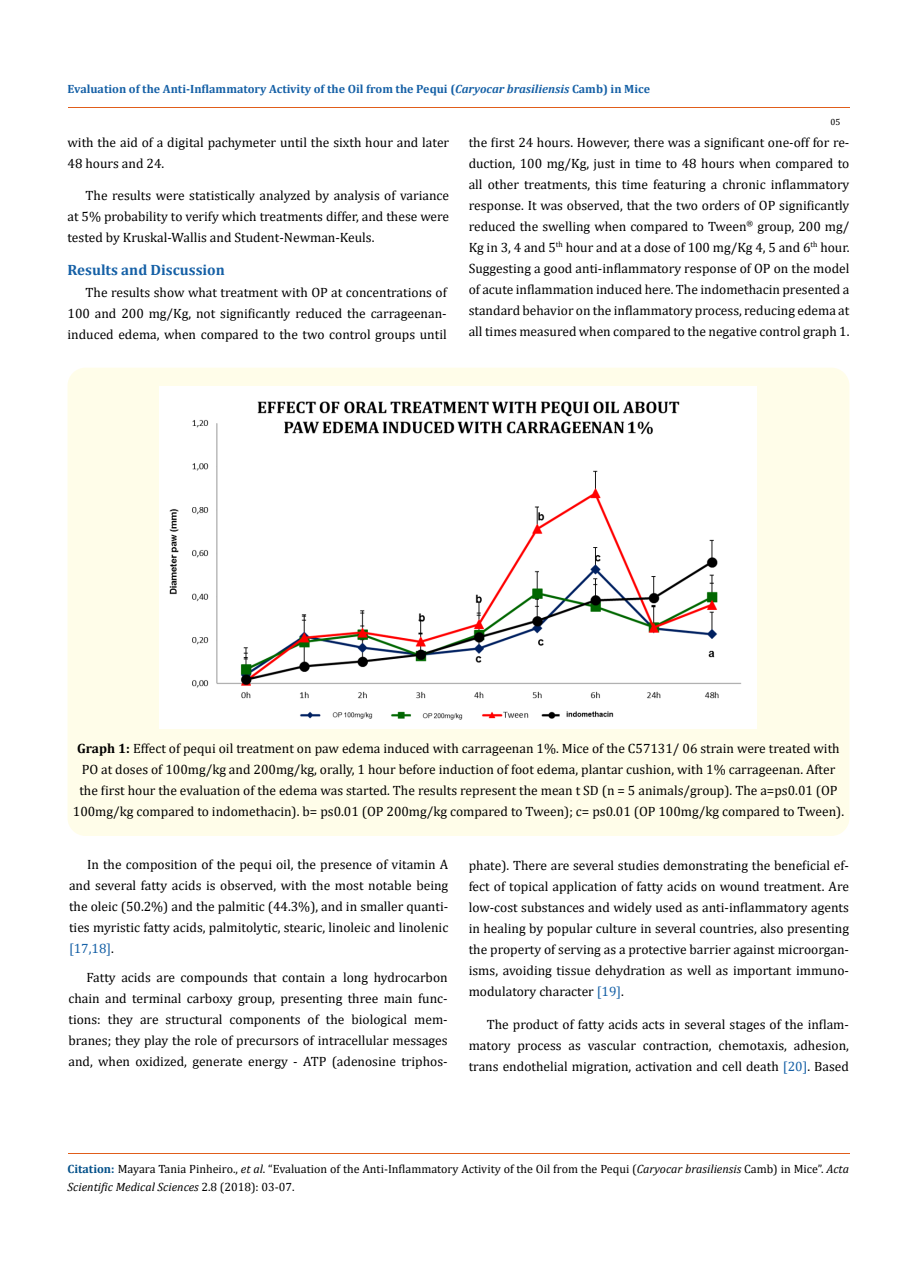
<style>
.page{position:relative;width:917px;height:1262px;background:#fff}
.page>*{position:absolute;margin:0;border:0;box-sizing:border-box;transform-origin:0 0}
.t1{font:700 15px "Cambria";color:#1560a6}
.t2{font:13.5px/21px "Cambria";color:#000;text-align:justify}
.t3{font:12px/18px "Cambria";color:#000}
.t4{font:700 12px "Cambria";color:#1560a6}
.t5{font:9px "Cambria";color:#000}
.s1{font-style:italic}
.s2{font-weight:700}
.s3{color:#1560a6}
.s4{font-weight:700;color:#035089}
</style>
<div class="page">
<div style="left:68px;top:368px;width:781px;height:468px;background:#fffde9;border-radius:18px"></div>
<img style="left:159px;top:386px;width:597px;height:343px">
<hr style="left:68px;top:108px;width:781px;height:1px;background:#e05d1a">
<hr style="left:68px;top:1153px;width:781px;height:1px;background:#e05d1a">
<p class="t4" style="left:68px;top:81px;width:584px">Evaluation of the Anti-Inflammatory Activity of the Oil from the Pequi (<span class="s1">Caryocar brasiliensis</span> Camb) in Mice</p>
<p class="t5" style="left:830px;top:116px;width:11px">05</p>
<p class="t2" style="left:68px;top:132px;width:383px">with the aid of a digital pachymeter until the sixth hour and later<br>48 hours and 24.</p>
<p class="t2" style="left:68px;top:185px;width:383px;text-indent:18px">The results were statistically analyzed by analysis of variance at 5% probability to verify which treatments differ, and these were tested by Kruskal-Wallis and Student-Newman-Keuls.</p>
<p class="t1" style="left:68px;top:260px;width:159px">Results and Discussion</p>
<p class="t2" style="left:68px;top:282px;width:381px;text-indent:18px">The results show what treatment with OP at concentrations of 100 and 200 mg/Kg, not significantly reduced the carrageenan&shy;induced edema, when compared to the two control groups until</p>
<p class="t2" style="left:468px;top:132px;width:382px">the first 24 hours. However, there was a significant one-off for re&shy;duction, 100 mg/Kg, just in time to 48 hours when compared to all other treatments, this time featuring a chronic inflammatory response. It was observed, that the two orders of OP significantly reduced the swelling when compared to Tween<sup>®</sup> group, 200 mg/ Kg in 3, 4 and 5<sup>th</sup> hour and at a dose of 100 mg/Kg 4, 5 and 6<sup>th</sup> hour.<br>Suggesting a good anti-inflammatory response of OP on the model of acute inflammation induced here. The indomethacin presented a standard behavior on the inflammatory process, reducing edema at all times measured when compared to the negative control graph 1.</p>
<p class="t2" style="left:73px;top:738px;width:772px;text-align:center"><span class="s2">Graph 1:</span> Effect of pequi oil treatment on paw edema induced with carrageenan 1%. Mice of the C57131/ 06 strain were treated with PO at doses of 100mg/kg and 200mg/kg, orally, 1 hour before induction of foot edema, plantar cushion, with 1% carrageenan. After the first hour the evaluation of the edema was started. The results represent the mean t SD (n = 5 animals/group). The a=ps0.01 (OP 100mg/kg compared to indomethacin). b= ps0.01 (OP 200mg/kg compared to Tween); c= ps0.01 (OP 100mg/kg compared to Tween).</p>
<p class="t2" style="left:69px;top:854px;width:381px;text-indent:18px">In the composition of the pequi oil, the presence of vitamin A and several fatty acids is observed, with the most notable being the oleic (50.2%) and the palmitic (44.3%), and in smaller quanti&shy;ties myristic fatty acids, palmitolytic, stearic, linoleic and linolenic <span class="s3">[17,18]</span>.</p>
<p class="t2" style="left:68px;top:966px;width:381px;text-indent:18px">Fatty acids are compounds that contain a long hydrocarbon chain and terminal carboxy group, presenting three main func&shy;tions: they are structural components of the biological mem&shy;branes; they play the role of precursors of intracellular messages and, when oxidized, generate energy - ATP (adenosine triphos-</p>
<p class="t2" style="left:468px;top:855px;width:382px">phate). There are several studies demonstrating the beneficial ef&shy;fect of topical application of fatty acids on wound treatment. Are low-cost substances and widely used as anti-inflammatory agents in healing by popular culture in several countries, also presenting the property of serving as a protective barrier against microorgan&shy;isms, avoiding tissue dehydration as well as important immuno&shy;modulatory character <span class="s3">[19]</span>.</p>
<p class="t2" style="left:468px;top:1014px;width:382px;text-indent:18px">The product of fatty acids acts in several stages of the inflam&shy;matory process as vascular contraction, chemotaxis, adhesion, trans endothelial migration, activation and cell death <span class="s3">[20]</span>. Based</p>
<p class="t3" style="left:68px;top:1160px;width:783px"><span class="s4">Citation:</span> Mayara Tania Pinheiro., <span class="s1">et al</span>. “Evaluation of the Anti-Inflammatory Activity of the Oil from the Pequi (<span class="s1">Caryocar brasiliensis</span> Camb) in Mice”. <span class="s1">Acta<br>Scientific Medical Sciences</span> 2.8 (2018): 03-07.</p>
</div>
